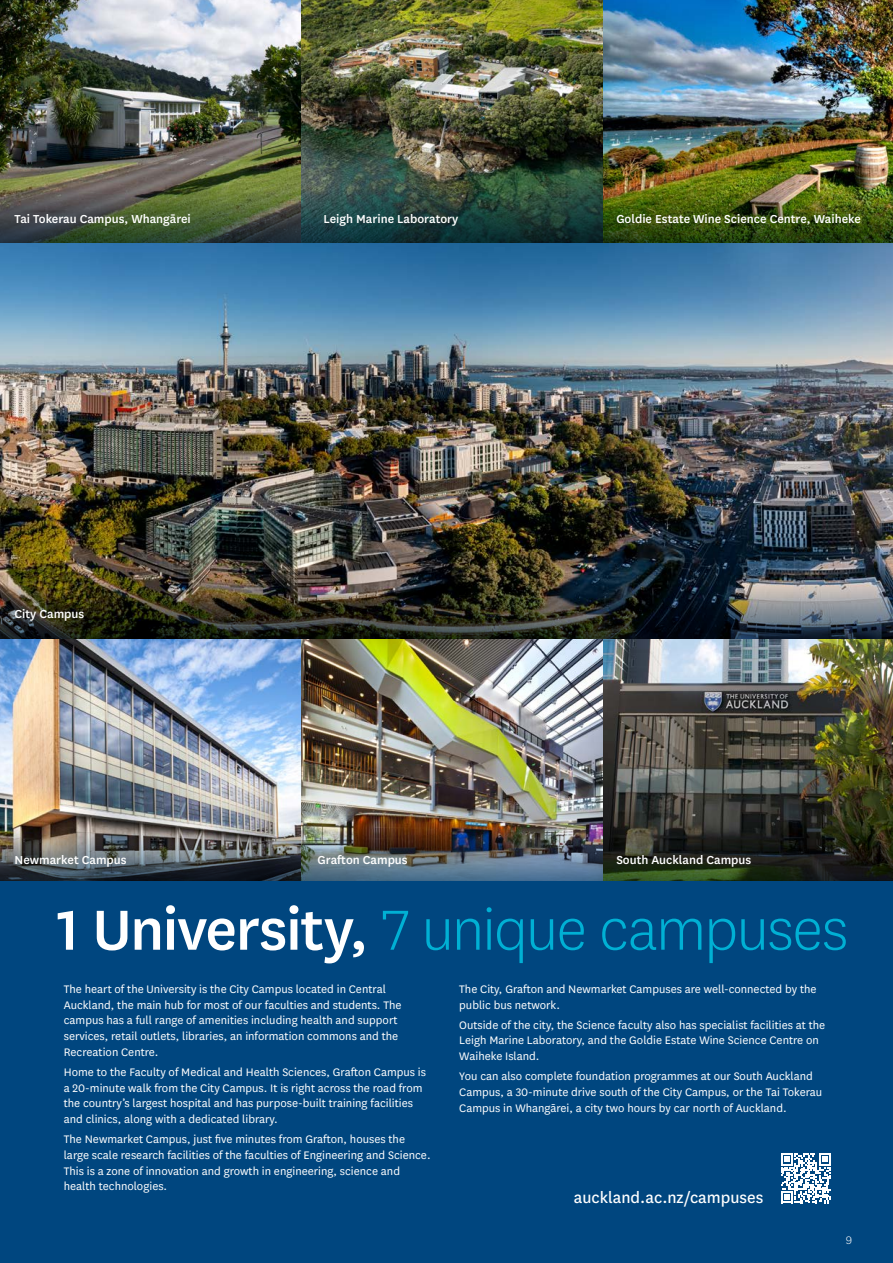
<style>
.page{position:relative;width:893px;height:1263px;background:#fff}
.page>*{position:absolute;margin:0;border:0;box-sizing:border-box;transform-origin:0 0}
.t1{font:300 66px "National";letter-spacing:-.025em;color:#00b0d4}
.t2{font:18px "National";color:#fff}
.t3{font:500 13.5px "National";color:#fff}
.t4{font:12.75px/15.8px "National";color:#fff}
.t5{font:300 12.75px "National";color:#fff}
.s1{font-weight:500;color:#fff}
</style>
<div class="page">
<img style="left:0;top:0;width:893px;height:826px">
<img style="left:0;top:826px;width:893px;height:55px">
<img style="left:0;top:583px;width:893px;height:56px">
<img style="left:0;top:187px;width:893px;height:55px">
<div style="left:0;top:881px;width:893px;height:382px;background:#00467f"></div>
<svg style="left:781px;top:1153px;width:50px;height:50px"></svg>
<p class="t3" style="left:15px;top:209px;width:178px">Tai Tokerau Campus, Whangārei</p>
<p class="t3" style="left:323px;top:209px;width:136px">Leigh Marine Laboratory</p>
<p class="t3" style="left:616px;top:209px;width:246px">Goldie Estate Wine Science Centre, Waiheke</p>
<p class="t3" style="left:15px;top:605px;width:71px">City Campus</p>
<p class="t3" style="left:317px;top:850px;width:92px">Grafton Campus</p>
<p class="t3" style="left:15px;top:850px;width:114px">Newmarket Campus</p>
<p class="t3" style="left:616px;top:850px;width:136px">South Auckland Campus</p>
<h1 class="t1" style="left:57px;top:888px;width:793px"><span class="s1">1 University,</span> 7 unique campuses</h1>
<p class="t4" style="left:64px;top:980px;width:339px">The heart of the University is the City Campus located in Central Auckland, the main hub for most of our faculties and students. The campus has a full range of amenities including health and support services, retail outlets, libraries, an information commons and the Recreation Centre.</p>
<p class="t4" style="left:64px;top:1063px;width:364px">Home to the Faculty of Medical and Health Sciences, Grafton Campus is a 20-minute walk from the City Campus. It is right across the road from the country’s largest hospital and has purpose-built training facilities and clinics, along with a dedicated library.</p>
<p class="t4" style="left:64px;top:1131px;width:368px">The Newmarket Campus, just five minutes from Grafton, houses the large scale research facilities of the faculties of Engineering and Science.<br>This is a zone of innovation and growth in engineering, science and health technologies.</p>
<p class="t4" style="left:459px;top:980px;width:359px">The City, Grafton and Newmarket Campuses are well-connected by the public bus network.</p>
<p class="t4" style="left:459px;top:1016px;width:368px">Outside of the city, the Science faculty also has specialist facilities at the<br>Leigh Marine Laboratory, and the Goldie Estate Wine Science Centre on<br>Waiheke Island.</p>
<p class="t4" style="left:459px;top:1068px;width:364px">You can also complete foundation programmes at our South Auckland<br>Campus, a 30-minute drive south of the City Campus, or the Tai Tokerau<br>Campus in Whangārei, a city two hours by car north of Auckland.</p>
<h2 class="t2" style="left:574px;top:1185px;width:191px">auckland.ac.nz/campuses</h2>
<p class="t5" style="left:846px;top:1232px;width:8px">9</p>
</div>
